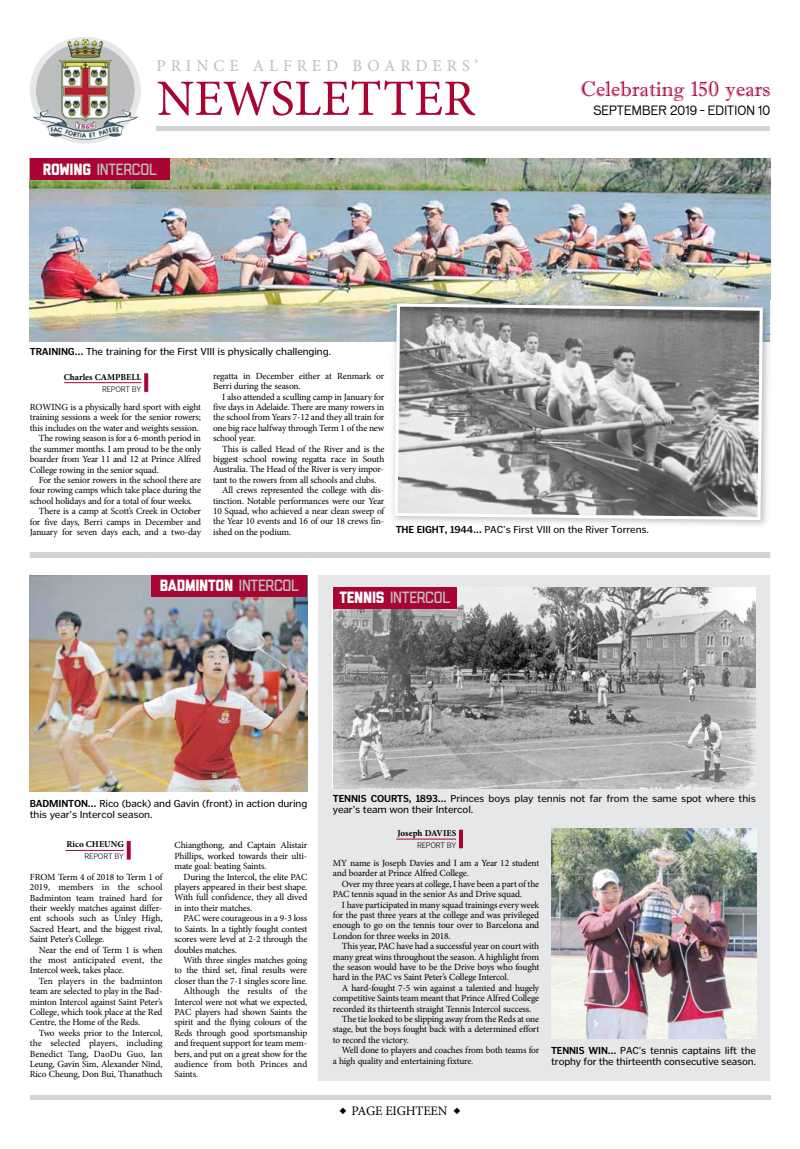
<style>
.page{position:relative;width:800px;height:1149px;background:#fff}
.page>*{position:absolute;margin:0;border:0;box-sizing:border-box;transform-origin:0 0}
.t1{font:50.9px "Minion Pro";color:#a90533}
.t2{font:21px "Imprint MT Shadow";color:#a90533}
.t3{font:16.5px "Minion Pro";letter-spacing:.3em;color:#bcbec0}
.t4{font:300 16.3px "Liberator";letter-spacing:-.015em;color:#bcbec0}
.t5{font:800 16.3px "Liberator";letter-spacing:-.015em;color:#fff}
.t6{font:13px "Minion Pro";letter-spacing:-.015em;color:#000}
.t7{font:12.3px "Vonnes";letter-spacing:.01em;color:#000;scale:.85 1}
.t8{font:10px/11px "Poynter Text Sans";letter-spacing:-.015em;color:#000}
.t9{font:9.4px/10.4px "Minion Pro";letter-spacing:-.015em;color:#000;text-align:justify}
.t10{font:9.4px "Minion Pro";letter-spacing:.005em;color:#000}
.t11{font:700 9px "Minion Pro";color:#000}
.t12{font:300 8px "Poynter Text Sans";letter-spacing:-.025em;color:#000}
.s1{font-weight:800;color:#fff}
.s2{font-weight:700}
.s3{font-weight:300;color:#bcbec0}
</style>
<div class="page">
<hr style="left:156px;top:126px;width:614px;height:4px;background:#d1d3d4">
<div style="left:30px;top:1094px;width:740px;height:5px;background:#d1d3d4"></div>
<svg style="left:30px;top:37px;width:111px;height:106px"></svg>
<img style="left:58px;top:39px;width:54px;height:90px">
<img style="left:30px;top:575px;width:277px;height:216px">
<hr style="left:65px;top:849px;width:59px;height:1px;background:#a90533">
<svg style="left:127px;top:841px;width:4px;height:18px"></svg>
<hr style="left:64px;top:382px;width:77px;height:1px;background:#a90533">
<svg style="left:144px;top:373px;width:4px;height:19px"></svg>
<img style="left:30px;top:159px;width:740px;height:182px">
<img style="left:388px;top:301px;width:383px;height:225px">
<img style="left:770px;top:301px;width:1px;height:40px">
<img style="left:390px;top:296px;width:380px;height:45px">
<svg style="left:393px;top:302px;width:371px;height:219px;background:#9d9d9d"></svg>
<div style="left:151px;top:575px;width:156px;height:21px;background:#a90533"></div>
<div style="left:30px;top:159px;width:140px;height:21px;background:#a90533"></div>
<div style="left:318px;top:575px;width:452px;height:505px;background:#e6e7e8"></div>
<img style="left:333px;top:587px;width:422px;height:201px">
<hr style="left:396px;top:838px;width:60px;height:1px;background:#a90533">
<hr style="left:459px;top:829px;width:4px;height:19px;background:#a90533">
<img style="left:551px;top:828px;width:204px;height:209px">
<div style="left:333px;top:587px;width:123px;height:21px;background:#a90533"></div>
<div style="left:30px;top:552px;width:740px;height:6px;background:#d1d3d4"></div>
<h3 class="t3" style="left:156px;top:59px;width:323px">PRINCE ALFRED BOARDERS’</h3>
<h1 class="t1" style="left:156px;top:79px;width:319px">NEWSLETTER</h1>
<h2 class="t2" style="left:580px;top:77px;width:191px">Celebrating 150 years</h2>
<h3 class="t7" style="left:593px;top:103px;width:209px">SEPTEMBER 2019 – EDITION 10</h3>
<h3 class="t4" style="left:43px;top:159px;width:116px"><span class="s1">ROWING</span> INTERCOL</h3>
<p class="t8" style="left:30px;top:346px;width:303px"><span class="s2">TRAINING…</span> The training for the First VIII is physically challenging.</p>
<p class="t11" style="left:64px;top:373px;width:79px">Charles CAMPBELL</p>
<p class="t12" style="left:102px;top:384px;width:41px">REPORT BY</p>
<p class="t9" style="left:30px;top:402px;width:173px">ROWING is a physically hard sport with eight</p>
<p class="t9" style="left:30px;top:413px;width:173px">training sessions a week for the senior rowers;</p>
<p class="t9" style="left:30px;top:423px;width:170px">this includes on the water and weights session.</p>
<p class="t9" style="left:39px;top:434px;width:164px">The rowing season is for a 6-month period in</p>
<p class="t9" style="left:30px;top:444px;width:173px">the summer months. I am proud to be the only</p>
<p class="t9" style="left:30px;top:454px;width:173px">boarder from Year 11 and 12 at Prince Alfred</p>
<p class="t9" style="left:30px;top:465px;width:130px">College rowing in the senior squad.</p>
<p class="t9" style="left:39px;top:475px;width:164px">For the senior rowers in the school there are</p>
<p class="t9" style="left:30px;top:486px;width:173px">four rowing camps which take place during the</p>
<p class="t9" style="left:30px;top:496px;width:164px">school holidays and for a total of four weeks.</p>
<p class="t9" style="left:39px;top:506px;width:164px">There is a camp at Scott’s Creek in October</p>
<p class="t9" style="left:30px;top:517px;width:173px">for five days, Berri camps in December and</p>
<p class="t9" style="left:30px;top:527px;width:173px">January for seven days each, and a two-day</p>
<p class="t9" style="left:213px;top:371px;width:173px">regatta in December either at Renmark or<br>Berri during the season.</p>
<p class="t9" style="left:213px;top:392px;width:173px;text-indent:9px">I also attended a sculling camp in January for five days in Adelaide. There are many rowers in the school from Years 7-12 and they all train for one big race halfway through Term 1 of the new school year.</p>
<p class="t9" style="left:222px;top:444px;width:164px">This is called Head of the River and is the</p>
<p class="t9" style="left:213px;top:454px;width:173px">biggest school rowing regatta race in South</p>
<p class="t9" style="left:213px;top:465px;width:172px">Australia. The Head of the River is very impor-</p>
<p class="t9" style="left:213px;top:475px;width:165px">tant to the rowers from all schools and clubs.</p>
<p class="t9" style="left:222px;top:485px;width:163px">All crews represented the college with dis-</p>
<p class="t9" style="left:213px;top:496px;width:173px">tinction. Notable performances were our Year</p>
<p class="t9" style="left:213px;top:506px;width:173px">10 Squad, who achieved a near clean sweep of</p>
<p class="t9" style="left:213px;top:517px;width:173px">the Year 10 events and 16 of our 18 crews fin-</p>
<p class="t9" style="left:213px;top:527px;width:80px">ished on the podium.</p>
<p class="t8" style="left:395px;top:524px;width:255px"><span class="s2">THE EIGHT, 1944…</span> PAC’s First VIII on the River Torrens.</p>
<h3 class="t5" style="left:160px;top:575px;width:141px">BADMINTON <span class="s3">INTERCOL</span></h3>
<h3 class="t4" style="left:339px;top:588px;width:112px"><span class="s1">TENNIS</span> INTERCOL</h3>
<p class="t8" style="left:30px;top:797px;width:279px"><span class="s2">BADMINTON…</span> Rico (back) and Gavin (front) in action during this year’s Intercol season.</p>
<p class="t11" style="left:66px;top:840px;width:59px">Rico CHEUNG</p>
<p class="t12" style="left:84px;top:851px;width:41px">REPORT BY</p>
<p class="t9" style="left:174px;top:840px;width:134px">Chiangthong, and Captain Alistair Phillips, worked towards their ulti&shy;mate goal: beating Saints.</p>
<p class="t9" style="left:174px;top:872px;width:134px;text-indent:9px">During the Intercol, the elite PAC players appeared in their best shape.<br>With full confidence, they all dived in into their matches.</p>
<p class="t9" style="left:174px;top:913px;width:134px;text-indent:9px">PAC were courageous in a 9-3 loss to Saints. In a tightly fought contest scores were level at 2-2 through the doubles matches.</p>
<p class="t9" style="left:183px;top:955px;width:125px">With three singles matches going</p>
<p class="t9" style="left:174px;top:965px;width:134px">to the third set, final results were</p>
<p class="t9" style="left:174px;top:976px;width:134px">closer than the 7-1 singles score line.</p>
<p class="t10" style="left:183px;top:987px;width:125px">Although the results of the</p>
<p class="t9" style="left:174px;top:996px;width:134px">Intercol were not what we expected,</p>
<p class="t9" style="left:174px;top:1007px;width:134px">PAC players had shown Saints the</p>
<p class="t9" style="left:174px;top:1017px;width:134px">spirit and the flying colours of the</p>
<p class="t9" style="left:174px;top:1028px;width:134px">Reds through good sportsmanship</p>
<p class="t9" style="left:174px;top:1038px;width:134px">and frequent support for team mem-</p>
<p class="t9" style="left:174px;top:1048px;width:134px">bers, and put on a great show for the</p>
<p class="t9" style="left:174px;top:1059px;width:134px">audience from both Princes and</p>
<p class="t9" style="left:174px;top:1069px;width:25px">Saints.</p>
<p class="t9" style="left:30px;top:872px;width:134px">FROM Term 4 of 2018 to Term 1 of 2019, members in the school Badminton team trained hard for their weekly matches against differ&shy;ent schools such as Unley High, Sacred Heart, and the biggest rival, Saint Peter’s College.</p>
<p class="t9" style="left:30px;top:944px;width:134px;text-indent:9px">Near the end of Term 1 is when the most anticipated event, the Intercol week, takes place.</p>
<p class="t9" style="left:30px;top:976px;width:134px;text-indent:9px">Ten players in the badminton team are selected to play in the Bad - minton Intercol against Saint Peter’s College, which took place at the Red Centre, the Home of the Reds.</p>
<p class="t9" style="left:30px;top:1028px;width:134px;text-indent:9px">Two weeks prior to the Intercol, the selected players, including Benedict Tang, DaoDu Guo, Ian Leung, Gavin Sim, Alexander Nind, Rico Cheung, Don Bui, Thanathuch</p>
<p class="t8" style="left:333px;top:793px;width:424px"><span class="s2">TENNIS COURTS, 1893…</span> Princes boys play tennis not far from the same spot where this year’s team won their Intercol.</p>
<p class="t11" style="left:397px;top:829px;width:60px">Joseph DAVIES</p>
<p class="t12" style="left:417px;top:840px;width:41px">REPORT BY</p>
<p class="t9" style="left:333px;top:858px;width:208px">MY name is Joseph Davies and I am a Year 12 student and boarder at Prince Alfred College.</p>
<p class="t9" style="left:333px;top:879px;width:208px;text-indent:9px">Over my three years at college, I have been a part of the<br>PAC tennis squad in the senior As and Drive squad.</p>
<p class="t9" style="left:333px;top:899px;width:208px;text-indent:9px">I have participated in many squad trainings every week for the past three years at the college and was privileged enough to go on the tennis tour over to Barcelona and London for three weeks in 2018.</p>
<p class="t9" style="left:333px;top:941px;width:208px;text-indent:9px">This year, PAC have had a successful year on court with many great wins throughout the season. A highlight from the season would have to be the Drive boys who fought hard in the PAC vs Saint Peter’s College Intercol.</p>
<p class="t9" style="left:342px;top:983px;width:199px">A hard-fought 7-5 win against a talented and hugely</p>
<p class="t9" style="left:333px;top:993px;width:208px">competitive Saints team meant that Prince Alfred College</p>
<p class="t9" style="left:333px;top:1003px;width:200px">recorded its thirteenth straight Tennis Intercol success.</p>
<p class="t9" style="left:342px;top:1014px;width:199px">The tie looked to be slipping away from the Reds at one</p>
<p class="t9" style="left:333px;top:1024px;width:208px">stage, but the boys fought back with a determined effort</p>
<p class="t9" style="left:333px;top:1035px;width:77px">to record the victory.</p>
<p class="t9" style="left:342px;top:1045px;width:199px">Well done to players and coaches from both teams for</p>
<p class="t9" style="left:333px;top:1055px;width:142px">a high quality and entertaining fixture.</p>
<p class="t8" style="left:551px;top:1044px;width:206px"><span class="s2">TENNIS WIN…</span> PAC’s tennis captains lift the trophy for the thirteenth consecutive season.</p>
<h3 class="t6" style="left:339px;top:1105px;width:122px">◆ PAGE EIGHTEEN ◆</h3>
</div>
